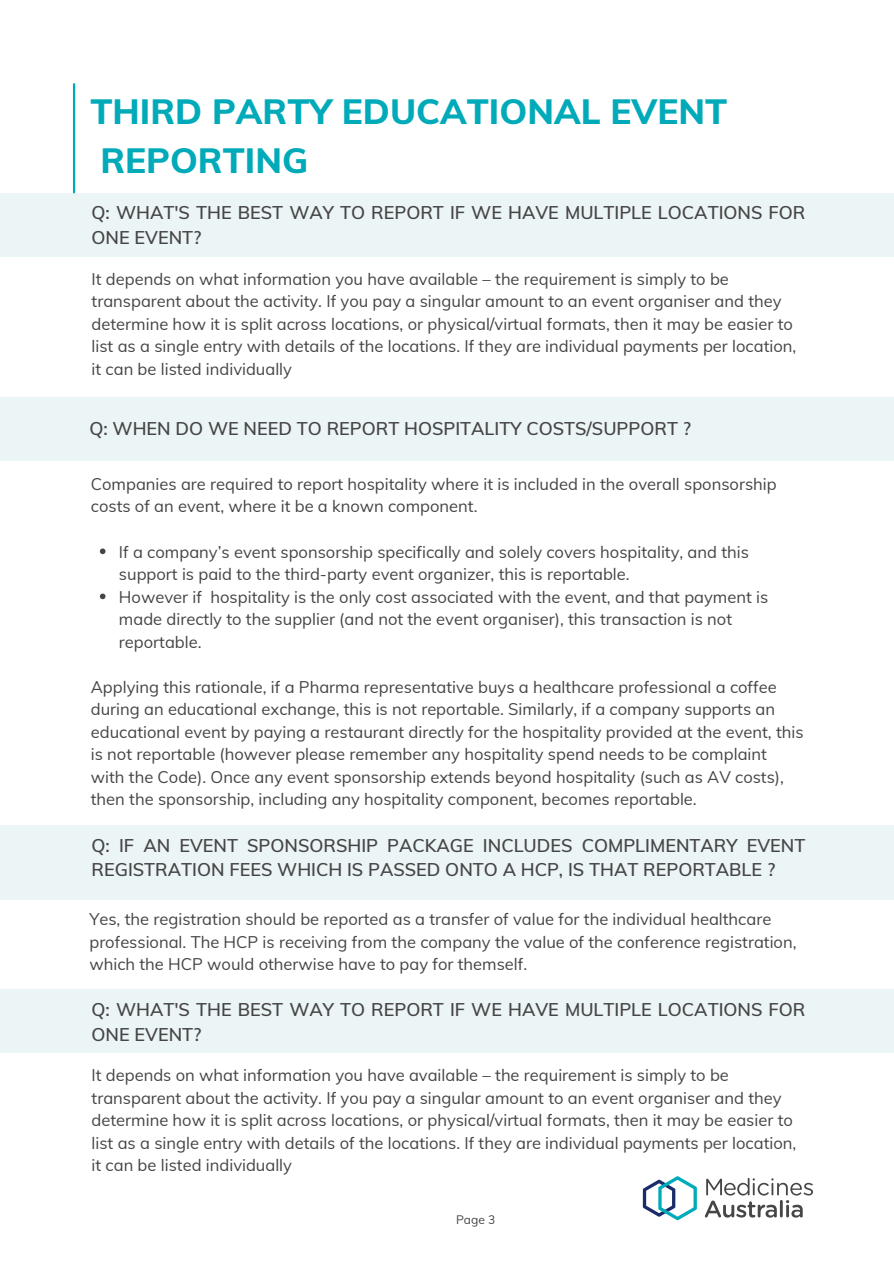
<style>
.page{position:relative;width:894px;height:1264px;background:#fff}
.page>*{position:absolute;margin:0;border:0;box-sizing:border-box;transform-origin:0 0}
.t1{font:800 35.1px/48.8px "Muli";color:#00aab9}
.t2{font:600 18px/24.8px "Muli";color:#464547}
.t3{font:16.5px/22.5px "Muli";color:#454547}
.t4{font:12px "Muli";color:#454547}
</style>
<div class="page">
<div style="left:0;top:397px;width:893px;height:63px;background:#ecf5f6"></div>
<svg style="left:100px;top:548px;width:5px;height:6px"></svg>
<svg style="left:100px;top:593px;width:5px;height:6px"></svg>
<div style="left:0;top:825px;width:893px;height:75px;background:#ecf5f6"></div>
<div style="left:0;top:989px;width:893px;height:63px;background:#ecf5f6"></div>
<div style="left:0;top:193px;width:893px;height:63px;background:#ecf5f6"></div>
<hr style="left:73px;top:84px;width:2px;height:108px;background:#00aab9">
<svg style="left:642px;top:1176px;width:54px;height:44px"></svg>
<svg style="left:704px;top:1178px;width:108px;height:39px"></svg>
<p class="t1" style="left:91px;top:86px;width:637px">THIRD PARTY EDUCATIONAL EVENT<br>REPORTING</p>
<p class="t2" style="left:92px;top:200px;width:715px">Q: WHAT'S THE BEST WAY TO REPORT IF WE HAVE MULTIPLE LOCATIONS FOR<br>ONE EVENT?</p>
<p class="t3" style="left:92px;top:267px;width:706px">It depends on what information you have available – the requirement is simply to be transparent about the activity. If you pay a singular amount to an event organiser and they determine how it is split across locations, or physical/virtual formats, then it may be easier to list as a single entry with details of the locations. If they are individual payments per location, it can be listed individually</p>
<p class="t2" style="left:89px;top:416px;width:603px">Q: WHEN DO WE NEED TO REPORT HOSPITALITY COSTS/SUPPORT ?</p>
<p class="t3" style="left:91px;top:472px;width:687px">Companies are required to report hospitality where it is included in the overall sponsorship costs of an event, where it be a known component.</p>
<p class="t3" style="left:119px;top:540px;width:631px">If a company’s event sponsorship specifically and solely covers hospitality, and this support is paid to the third-party event organizer, this is reportable.</p>
<p class="t3" style="left:119px;top:585px;width:650px">However if hospitality is the only cost associated with the event, and that payment is made directly to the supplier (and not the event organiser), this transaction is not reportable.</p>
<p class="t3" style="left:91px;top:675px;width:714px">Applying this rationale, if a Pharma representative buys a healthcare professional a coffee during an educational exchange, this is not reportable. Similarly, if a company supports an educational event by paying a restaurant directly for the hospitality provided at the event, this is not reportable (however please remember any hospitality spend needs to be complaint with the Code). Once any event sponsorship extends beyond hospitality (such as AV costs), then the sponsorship, including any hospitality component, becomes reportable.</p>
<p class="t2" style="left:92px;top:832px;width:715px">Q: IF AN EVENT SPONSORSHIP PACKAGE INCLUDES COMPLIMENTARY EVENT<br>REGISTRATION FEES WHICH IS PASSED ONTO A HCP, IS THAT REPORTABLE ?</p>
<p class="t3" style="left:89px;top:907px;width:708px">Yes, the registration should be reported as a transfer of value for the individual healthcare professional. The HCP is receiving from the company the value of the conference registration, which the HCP would otherwise have to pay for themself.</p>
<p class="t2" style="left:92px;top:996px;width:715px">Q: WHAT'S THE BEST WAY TO REPORT IF WE HAVE MULTIPLE LOCATIONS FOR<br>ONE EVENT?</p>
<p class="t3" style="left:92px;top:1063px;width:706px">It depends on what information you have available – the requirement is simply to be transparent about the activity. If you pay a singular amount to an event organiser and they determine how it is split across locations, or physical/virtual formats, then it may be easier to list as a single entry with details of the locations. If they are individual payments per location, it can be listed individually</p>
<p class="t4" style="left:456px;top:1211px;width:41px">Page 3</p>
</div>
